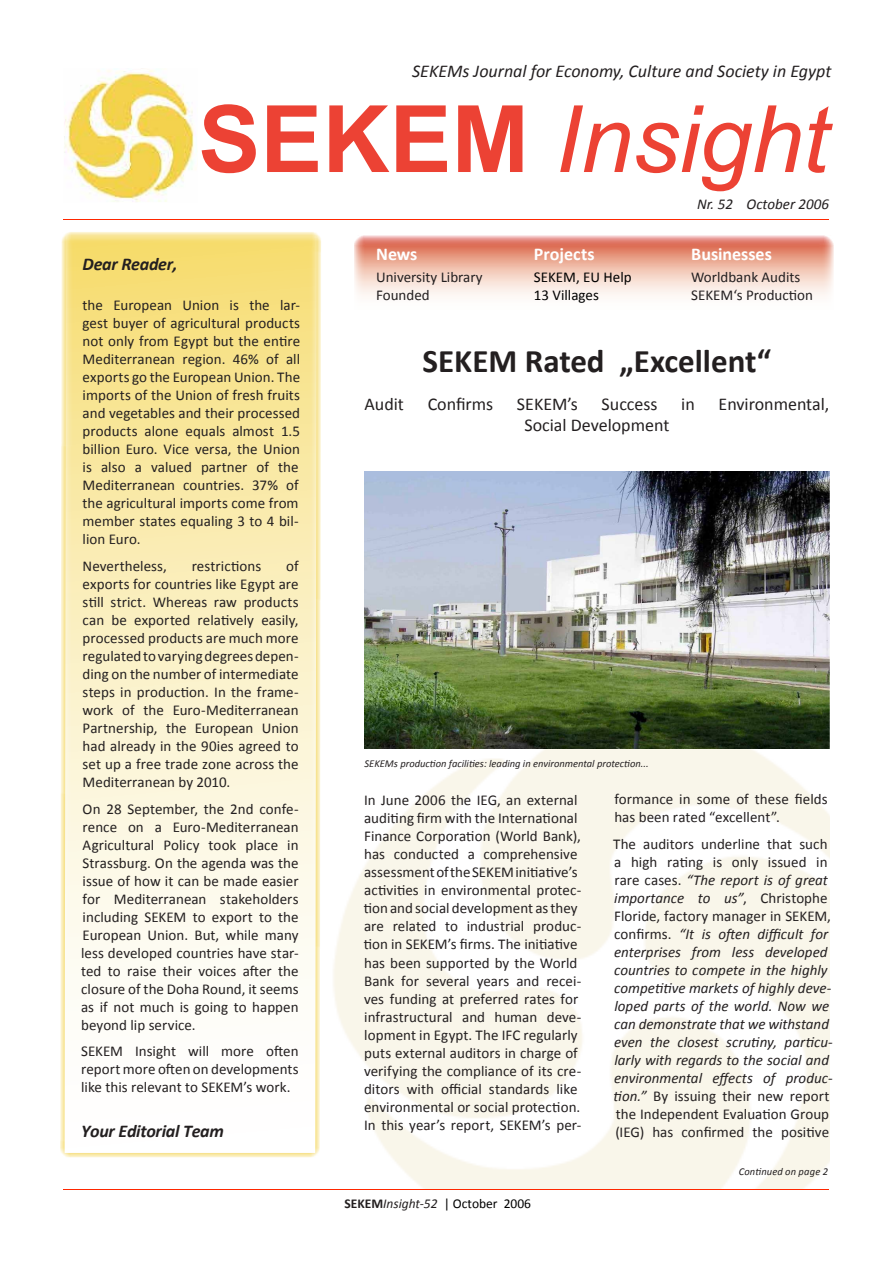
<style>
.page{position:relative;width:893px;height:1263px;background:#fff}
.page>*{position:absolute;margin:0;border:0;box-sizing:border-box;transform-origin:0 0}
.t1{font:italic 93px "Arial";color:#ec4234}
.RegHead1{font:700 33px "Calibri";color:#231f20}
.RegSubHead1{font:18px "Calibri";color:#231f20}
.t2{font:italic 18px "Calibri";color:#231f20}
.t3{font:italic 700 18px "Calibri";letter-spacing:-.015em;color:#231f20}
.LeadBoxHead{font:700 18px "Calibri";color:#fff}
.RegArticle1{font:15px/18px "Calibri";letter-spacing:.005em;color:#231f20;text-align:justify}
.RegArticle1-2{font:italic 15px/18px "Calibri";color:#231f20}
.LeadBox{font:15px/18px "Calibri";color:#231f20}
.LeadBox-2{font:15px/18px "Calibri";color:#000}
.t4{font:13.5px "Calibri";color:#000}
.PicDescription{font:italic 10.5px "Calibri";color:#231f20}
.LeadBoxHead-2{font:italic 10.5px "Calibri";letter-spacing:.015em;color:#231f20}
.s1{font-weight:700;font-style:normal}
.s2{font-style:normal}
.s3{font-weight:700;color:#231f20}
.s4{font-style:italic;color:#231f20}
</style>
<div class="page">
<img style="left:333px;top:716px;width:496px;height:472px">
<img style="left:64px;top:70px;width:130px;height:132px">
<hr style="left:64px;top:1189px;width:765px;height:1px;background:#ff2700">
<hr style="left:64px;top:219px;width:765px;height:1px;background:#ff2700">
<svg style="left:60px;top:232px;width:261px;height:926px"></svg>
<img style="left:365px;top:471px;width:464px;height:277px">
<svg style="left:354px;top:236px;width:479px;height:60px;background:#eeb9aa"></svg>
<p class="t2" style="left:412px;top:59px;width:421px">SEKEMs Journal for Economy, Culture and Society in Egypt</p>
<p class="t1" style="left:198px;top:79px;width:632px"><span class="s1">SEKEM</span> Insight</p>
<p class="t3" style="left:83px;top:253px;width:96px">Dear Reader,</p>
<p class="RegArticle1" style="left:83px;top:296px;width:219px">the European Union is the lar&shy;gest buyer of agricultural products not only from Egypt but the entire Mediterranean region. 46% of all exports go the European Union. The imports of the Union of fresh fruits and vegetables and their processed products alone equals almost 1.5 billion Euro. Vice versa, the Union is also a valued partner of the Mediterranean countries. 37% of the agricultural imports come from member states equaling 3 to 4 bil&shy;lion Euro.</p>
<p class="RegArticle1" style="left:83px;top:557px;width:86px">Nevertheless,</p>
<p class="RegArticle1" style="left:192px;top:557px;width:71px">restrictions</p>
<p class="RegArticle1" style="left:83px;top:557px;width:218px;text-indent:204px">of exports for countries like Egypt are still strict. Whereas raw products can be exported relatively easily, processed products are much more regulated to varying degrees depen&shy;ding on the number of intermediate steps in production. In the frame&shy;work of the Euro-Mediterranean Partnership, the European Union had already in the 90ies agreed to set up a free trade zone across the Mediterranean by 2010.</p>
<p class="RegArticle1" style="left:81px;top:799px;width:219px">On 28 September, the 2nd confe&shy;rence on a Euro-Mediterranean Agricultural Policy took place in Strassburg. On the agenda was the issue of how it can be made easier for Mediterranean stakeholders including SEKEM to export to the European Union. But, while many less developed countries have star&shy;ted to raise their voices after the closure of the Doha Round, it seems as if not much is going to happen beyond lip service.</p>
<p class="RegArticle1" style="left:81px;top:1042px;width:219px">SEKEM Insight will more often report more often on developments like this relevant to SEKEM’s work.</p>
<p class="t3" style="left:81px;top:1120px;width:144px">Your Editorial Team</p>
<p class="LeadBoxHead" style="left:376px;top:242px;width:43px">News</p>
<p class="LeadBox" style="left:376px;top:268px;width:108px">University Library<br>Founded</p>
<p class="LeadBoxHead" style="left:534px;top:242px;width:62px">Projects</p>
<p class="LeadBox-2" style="left:534px;top:268px;width:99px">SEKEM, EU Help<br>13 Villages</p>
<p class="RegArticle1-2" style="left:697px;top:194px;width:133px">Nr. 52 October 2006</p>
<p class="LeadBoxHead" style="left:691px;top:242px;width:82px">Businesses</p>
<p class="LeadBox" style="left:691px;top:268px;width:123px">Worldbank Audits<br>SEKEM‘s Production</p>
<p class="RegHead1" style="left:423px;top:340px;width:350px">SEKEM Rated „Excellent“</p>
<p class="RegSubHead1" style="left:364px;top:392px;width:41px">Audit</p>
<p class="RegSubHead1" style="left:428px;top:392px;width:67px">Confirms</p>
<p class="RegSubHead1" style="left:517px;top:392px;width:63px">SEKEM’s</p>
<p class="RegSubHead1" style="left:602px;top:392px;width:57px">Success</p>
<p class="RegSubHead1" style="left:681px;top:392px;width:15px">in</p>
<p class="RegSubHead1" style="left:718px;top:392px;width:112px">Environmental,</p>
<p class="RegSubHead1" style="left:524px;top:414px;width:146px">Social Development</p>
<p class="PicDescription" style="left:364px;top:756px;width:286px">SEKEMs production facilities: leading in environmental protection...</p>
<p class="RegArticle1" style="left:364px;top:791px;width:219px;text-align:left">In June 2006 the IEG, an external auditing firm with the International Finance Corporation (World Bank), has conducted a comprehensive assessment of the SEKEM initiative’s activities in environmental protec&shy;tion and social development as they are related to industrial produc&shy;tion in SEKEM’s firms. The initiative has been supported by the World Bank for several years and recei&shy;ves funding at preferred rates for infrastructural and human deve&shy;lopment in Egypt. The IFC regularly puts external auditors in charge of verifying the compliance of its cre&shy;ditors with official standards like environmental or social protection.<br>In this year’s report, SEKEM’s per-</p>
<p class="RegArticle1" style="left:614px;top:790px;width:215px">formance in some of these fields has been rated “excellent”.</p>
<p class="RegArticle1-2" style="left:613px;top:834px;width:221px"><span class="s2">The auditors underline that such a high rating is only issued in rare cases.</span> “The report is of great importance to us”<span class="s2">, Christophe Floride, factory manager in SEKEM, confirms.</span> “It is often difficult for enterprises from less developed countries to compete in the highly competitive markets of highly deve&shy;loped parts of the world. Now we can demonstrate that we withstand even the closest scrutiny, particu&shy;larly with regards to the social and environmental effects of produc&shy;tion.” <span class="s2">By issuing their new report the Independent Evaluation Group (IEG) has confirmed the positive</span></p>
<p class="t4" style="left:344px;top:1195px;width:188px"><span class="s3">SEKEM</span><span class="s4">Insight-52</span> | October 2006</p>
<p class="LeadBoxHead-2" style="left:739px;top:1164px;width:91px">Continued on page 2</p>
</div>
